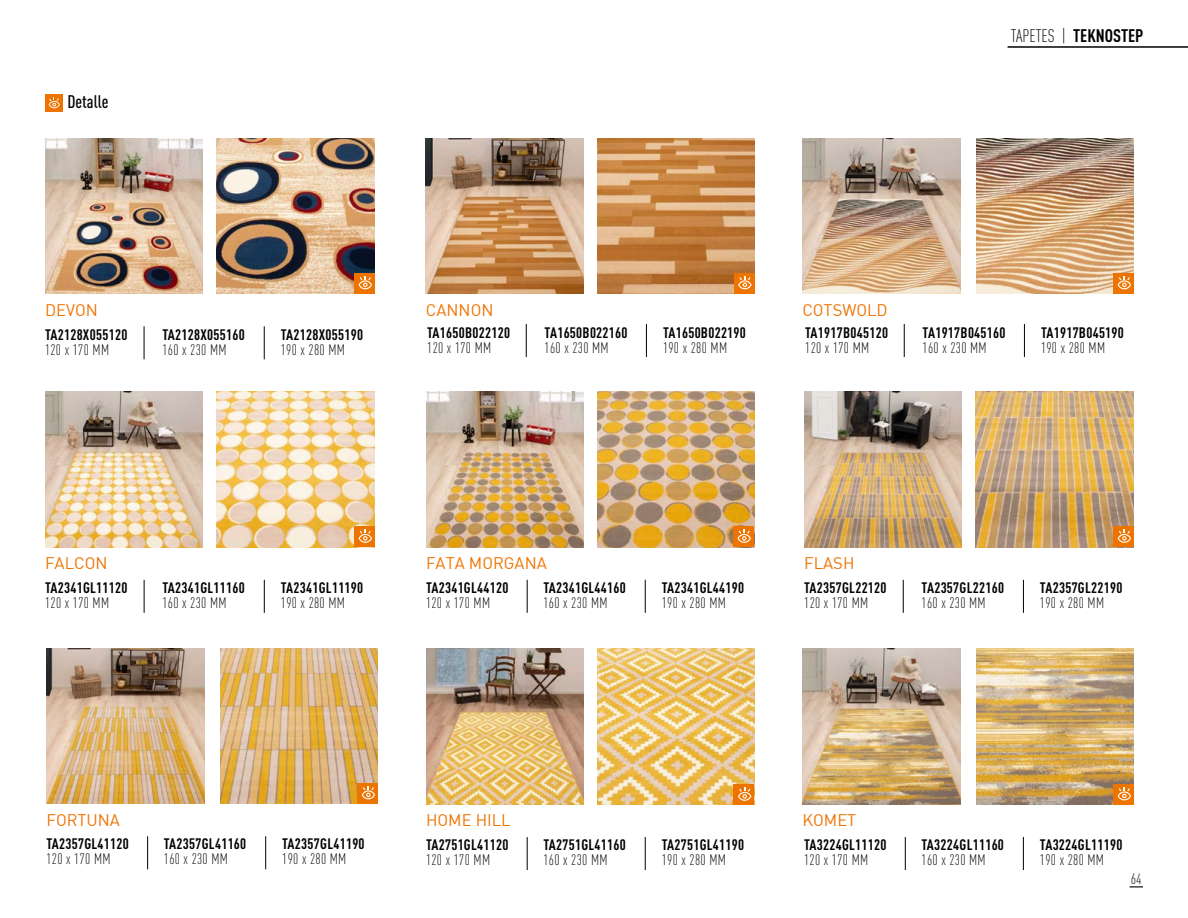
<style>
.page{position:relative;width:1188px;height:918px;background:#fff}
.page>*{position:absolute;margin:0;border:0;box-sizing:border-box;transform-origin:0 0}
.t1{font:700 18px "DIN Cond";color:#000}
.t2{font:500 18px "DIN Cond";color:#000}
.t3{font:16.5px "DIN";color:#ee7402}
.t4{font:700 15px "DIN Cond";letter-spacing:.02em;color:#000}
.t5{font:300 15px "DIN Cond";letter-spacing:.02em;color:#000}
.t6{font:15px "DIN Cond";color:#454042}
.s1{font-weight:300}
</style>
<div class="page">
<img style="left:217px;top:138px;width:158px;height:156px">
<img style="left:217px;top:392px;width:158px;height:156px">
<img style="left:976px;top:392px;width:158px;height:156px">
<img style="left:597px;top:138px;width:157px;height:156px">
<img style="left:597px;top:392px;width:157px;height:156px">
<img style="left:597px;top:649px;width:157px;height:156px">
<img style="left:976px;top:138px;width:158px;height:156px">
<img style="left:220px;top:648px;width:158px;height:156px">
<img style="left:976px;top:649px;width:158px;height:156px">
<hr style="left:1008px;top:46px;width:180px;height:2px;background:#000">
<div style="left:45px;top:94px;width:18px;height:18px;background:#ee7402"></div>
<svg style="left:49px;top:98px;width:11px;height:10px"></svg>
<div style="left:354px;top:273px;width:21px;height:21px;background:#ee7402"></div>
<svg style="left:359px;top:276px;width:13px;height:13px"></svg>
<img style="left:45px;top:138px;width:157px;height:156px">
<img style="left:45px;top:392px;width:158px;height:156px">
<img style="left:804px;top:392px;width:158px;height:156px">
<img style="left:426px;top:138px;width:157px;height:156px">
<img style="left:426px;top:392px;width:157px;height:156px">
<img style="left:426px;top:649px;width:157px;height:156px">
<img style="left:802px;top:138px;width:159px;height:156px">
<img style="left:46px;top:648px;width:159px;height:156px">
<img style="left:802px;top:649px;width:159px;height:156px">
<hr style="left:144px;top:326px;width:1px;height:33px;background:#000">
<hr style="left:526px;top:324px;width:1px;height:33px;background:#000">
<hr style="left:904px;top:324px;width:1px;height:33px;background:#000">
<hr style="left:144px;top:580px;width:1px;height:33px;background:#000">
<hr style="left:903px;top:580px;width:1px;height:33px;background:#000">
<hr style="left:527px;top:580px;width:1px;height:33px;background:#000">
<hr style="left:527px;top:837px;width:1px;height:33px;background:#000">
<hr style="left:905px;top:837px;width:1px;height:33px;background:#000">
<hr style="left:147px;top:836px;width:1px;height:33px;background:#000">
<hr style="left:264px;top:326px;width:1px;height:33px;background:#000">
<hr style="left:646px;top:324px;width:1px;height:33px;background:#000">
<hr style="left:1024px;top:324px;width:1px;height:33px;background:#000">
<hr style="left:264px;top:580px;width:1px;height:33px;background:#000">
<hr style="left:1023px;top:580px;width:1px;height:33px;background:#000">
<hr style="left:645px;top:580px;width:1px;height:33px;background:#000">
<hr style="left:645px;top:837px;width:1px;height:33px;background:#000">
<hr style="left:1023px;top:837px;width:1px;height:33px;background:#000">
<hr style="left:265px;top:836px;width:1px;height:33px;background:#000">
<div style="left:734px;top:273px;width:20px;height:21px;background:#ee7402"></div>
<svg style="left:738px;top:276px;width:14px;height:13px"></svg>
<div style="left:1113px;top:273px;width:21px;height:21px;background:#ee7402"></div>
<svg style="left:1118px;top:276px;width:13px;height:13px"></svg>
<div style="left:1113px;top:784px;width:21px;height:21px;background:#ee7402"></div>
<svg style="left:1118px;top:787px;width:13px;height:13px"></svg>
<div style="left:734px;top:784px;width:20px;height:22px;background:#ee7402"></div>
<svg style="left:738px;top:787px;width:13px;height:14px"></svg>
<div style="left:733px;top:526px;width:21px;height:22px;background:#ee7402"></div>
<svg style="left:738px;top:529px;width:13px;height:14px"></svg>
<div style="left:354px;top:526px;width:21px;height:22px;background:#ee7402"></div>
<svg style="left:359px;top:529px;width:13px;height:14px"></svg>
<div style="left:357px;top:783px;width:21px;height:21px;background:#ee7402"></div>
<svg style="left:362px;top:786px;width:13px;height:13px"></svg>
<div style="left:1113px;top:526px;width:21px;height:22px;background:#ee7402"></div>
<svg style="left:1118px;top:529px;width:13px;height:14px"></svg>
<svg style="left:1130px;top:886px;width:13px;height:2px"></svg>
<p class="t2" style="left:68px;top:91px;width:43px">Detalle</p>
<p class="t1" style="left:1011px;top:25px;width:134px"><span class="s1">TAPETES |</span> TEKNOSTEP</p>
<p class="t3" style="left:45px;top:299px;width:54px">DEVON</p>
<p class="t4" style="left:45px;top:326px;width:84px">TA2128X055120</p>
<p class="t5" style="left:45px;top:341px;width:66px">120 x 170 MM</p>
<p class="t4" style="left:162px;top:326px;width:84px">TA2128X055160</p>
<p class="t5" style="left:162px;top:341px;width:66px">160 x 230 MM</p>
<p class="t4" style="left:281px;top:326px;width:84px">TA2128X055190</p>
<p class="t5" style="left:281px;top:341px;width:66px">190 x 280 MM</p>
<p class="t3" style="left:426px;top:299px;width:69px">CANNON</p>
<p class="t4" style="left:427px;top:323px;width:84px">TA1650B022120</p>
<p class="t5" style="left:427px;top:339px;width:66px">120 x 170 MM</p>
<p class="t4" style="left:545px;top:323px;width:84px">TA1650B022160</p>
<p class="t5" style="left:545px;top:339px;width:66px">160 x 230 MM</p>
<p class="t4" style="left:663px;top:323px;width:84px">TA1650B022190</p>
<p class="t5" style="left:663px;top:339px;width:66px">190 x 280 MM</p>
<p class="t3" style="left:802px;top:299px;width:87px">COTSWOLD</p>
<p class="t4" style="left:805px;top:323px;width:84px">TA1917B045120</p>
<p class="t5" style="left:805px;top:339px;width:66px">120 x 170 MM</p>
<p class="t4" style="left:923px;top:323px;width:84px">TA1917B045160</p>
<p class="t5" style="left:923px;top:339px;width:66px">160 x 230 MM</p>
<p class="t4" style="left:1041px;top:323px;width:84px">TA1917B045190</p>
<p class="t5" style="left:1041px;top:339px;width:66px">190 x 280 MM</p>
<p class="t3" style="left:45px;top:553px;width:64px">FALCON</p>
<p class="t3" style="left:804px;top:553px;width:52px">FLASH</p>
<p class="t3" style="left:426px;top:553px;width:122px">FATA MORGANA</p>
<p class="t4" style="left:45px;top:578px;width:84px">TA2341GL11120</p>
<p class="t5" style="left:45px;top:594px;width:66px">120 x 170 MM</p>
<p class="t4" style="left:162px;top:578px;width:84px">TA2341GL11160</p>
<p class="t5" style="left:162px;top:594px;width:66px">160 x 230 MM</p>
<p class="t4" style="left:281px;top:578px;width:84px">TA2341GL11190</p>
<p class="t5" style="left:281px;top:594px;width:66px">190 x 280 MM</p>
<p class="t4" style="left:426px;top:578px;width:84px">TA2341GL44120</p>
<p class="t5" style="left:426px;top:594px;width:66px">120 x 170 MM</p>
<p class="t4" style="left:543px;top:578px;width:84px">TA2341GL44160</p>
<p class="t5" style="left:543px;top:594px;width:66px">160 x 230 MM</p>
<p class="t4" style="left:662px;top:578px;width:84px">TA2341GL44190</p>
<p class="t5" style="left:662px;top:594px;width:66px">190 x 280 MM</p>
<p class="t4" style="left:804px;top:578px;width:84px">TA2357GL22120</p>
<p class="t5" style="left:804px;top:594px;width:66px">120 x 170 MM</p>
<p class="t4" style="left:922px;top:578px;width:84px">TA2357GL22160</p>
<p class="t5" style="left:922px;top:594px;width:66px">160 x 230 MM</p>
<p class="t4" style="left:1040px;top:578px;width:84px">TA2357GL22190</p>
<p class="t5" style="left:1040px;top:594px;width:66px">190 x 280 MM</p>
<p class="t3" style="left:46px;top:809px;width:75px">FORTUNA</p>
<p class="t3" style="left:802px;top:810px;width:55px">KOMET</p>
<p class="t3" style="left:426px;top:810px;width:86px">HOME HILL</p>
<p class="t4" style="left:46px;top:835px;width:84px">TA2357GL41120</p>
<p class="t5" style="left:46px;top:850px;width:66px">120 x 170 MM</p>
<p class="t4" style="left:164px;top:835px;width:84px">TA2357GL41160</p>
<p class="t5" style="left:164px;top:850px;width:66px">160 x 230 MM</p>
<p class="t4" style="left:282px;top:835px;width:84px">TA2357GL41190</p>
<p class="t5" style="left:282px;top:850px;width:66px">190 x 280 MM</p>
<p class="t4" style="left:426px;top:835px;width:84px">TA2751GL41120</p>
<p class="t5" style="left:426px;top:851px;width:66px">120 x 170 MM</p>
<p class="t4" style="left:543px;top:835px;width:84px">TA2751GL41160</p>
<p class="t5" style="left:543px;top:851px;width:66px">160 x 230 MM</p>
<p class="t4" style="left:662px;top:835px;width:84px">TA2751GL41190</p>
<p class="t5" style="left:662px;top:851px;width:66px">190 x 280 MM</p>
<p class="t4" style="left:804px;top:835px;width:84px">TA3224GL11120</p>
<p class="t5" style="left:804px;top:851px;width:66px">120 x 170 MM</p>
<p class="t4" style="left:922px;top:835px;width:84px">TA3224GL11160</p>
<p class="t5" style="left:922px;top:851px;width:66px">160 x 230 MM</p>
<p class="t4" style="left:1040px;top:835px;width:84px">TA3224GL11190</p>
<p class="t5" style="left:1040px;top:851px;width:66px">190 x 280 MM</p>
<p class="t6" style="left:1131px;top:870px;width:12px">64</p>
</div>
